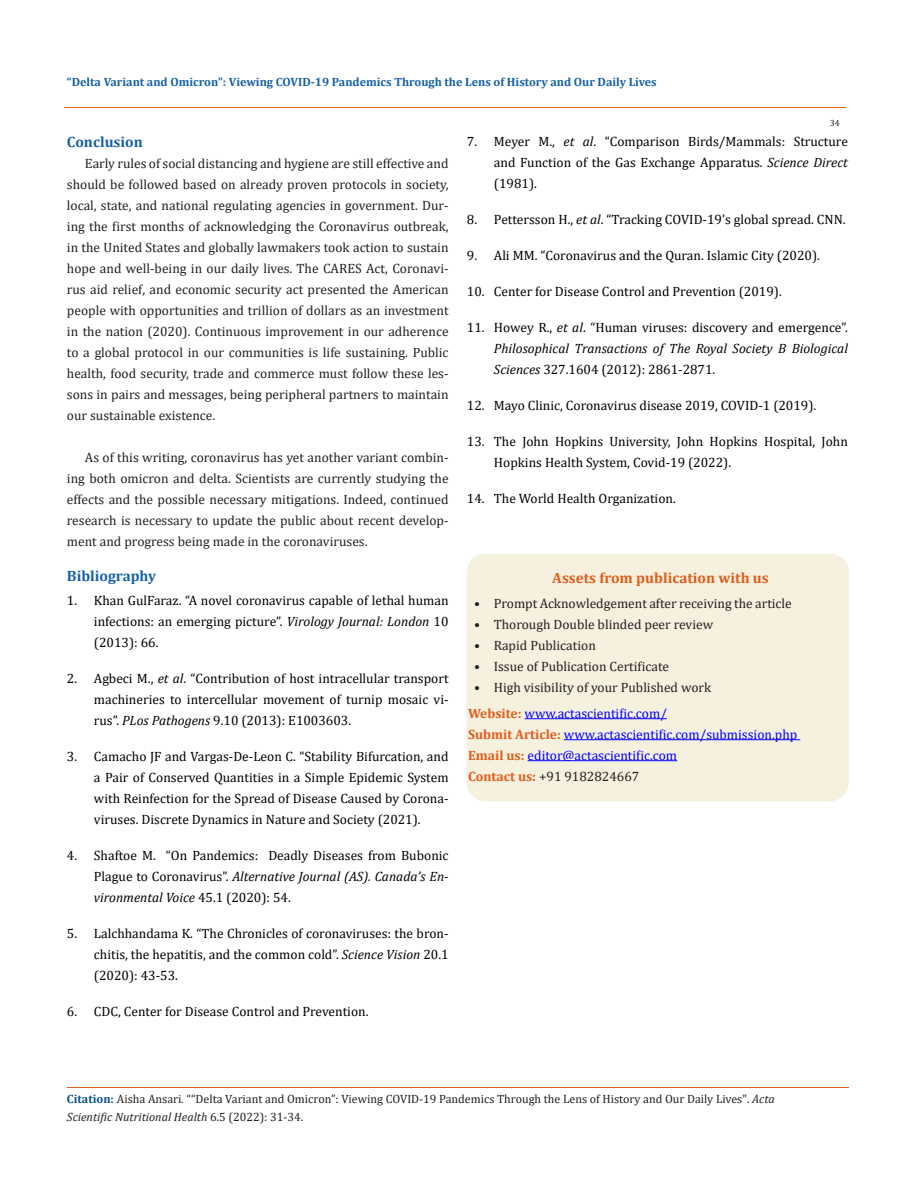
<style>
.page{position:relative;width:917px;height:1188px;background:#fff}
.page>*{position:absolute;margin:0;border:0;box-sizing:border-box;transform-origin:0 0}
.t1{font:700 15px "Cambria";color:#e05d1a}
.t2{font:700 15px "Cambria";color:#1560a6}
.t3{font:13.5px/21px "Cambria";color:#000;text-align:justify}
.t4{font:13.5px/21px "Cambria";color:#231f20;text-align:justify}
.t5{font:13.5px "Cambria";color:#00f}
.t6{font:12px/18px "Cambria";color:#231f20}
.t7{font:700 12px "Cambria";color:#1560a6}
.t8{font:9px "Cambria";color:#231f20}
.s1{font-style:italic}
.s2{font-weight:700;color:#e05d1a}
.s3{font-weight:700;color:#035089}
</style>
<div class="page">
<div style="left:467px;top:554px;width:381px;height:246px;background:#f6f0df;border-radius:18px"></div>
<div style="left:466px;top:554px;width:382px;height:247px;border:2px solid #f6f0df;border-radius:18px"></div>
<hr style="left:524px;top:718px;width:143px;height:1px;background:#00f">
<hr style="left:564px;top:739px;width:236px;height:1px;background:#00f">
<hr style="left:527px;top:760px;width:150px;height:1px;background:#00f">
<hr style="left:64px;top:108px;width:781px;height:1px;background:#e05d1a">
<hr style="left:67px;top:1088px;width:781px;height:1px;background:#e05d1a">
<p class="t7" style="left:67px;top:73px;width:591px">“Delta Variant and Omicron”: Viewing COVID-19 Pandemics Through the Lens of History and Our Daily Lives</p>
<p class="t8" style="left:829px;top:118px;width:11px">34</p>
<p class="t2" style="left:67px;top:131px;width:77px">Conclusion</p>
<p class="t4" style="left:67px;top:152px;width:383px;text-indent:18px">Early rules of social distancing and hygiene are still effective and should be followed based on already proven protocols in society, local, state, and national regulating agencies in government. Dur&shy;ing the first months of acknowledging the Coronavirus outbreak, in the United States and globally lawmakers took action to sustain hope and well-being in our daily lives. The CARES Act, Coronavi&shy;rus aid relief, and economic security act presented the American people with opportunities and trillion of dollars as an investment in the nation (2020). Continuous improvement in our adherence to a global protocol in our communities is life sustaining. Public health, food security, trade and commerce must follow these les&shy;sons in pairs and messages, being peripheral partners to maintain our sustainable existence.</p>
<p class="t4" style="left:67px;top:446px;width:383px;text-indent:18px">As of this writing, coronavirus has yet another variant combin&shy;ing both omicron and delta. Scientists are currently studying the effects and the possible necessary mitigations. Indeed, continued research is necessary to update the public about recent develop&shy;ment and progress being made in the coronaviruses.</p>
<p class="t2" style="left:67px;top:565px;width:91px">Bibliography</p>
<p class="t3" style="left:94px;top:589px;width:356px;text-indent:-27px">1. Khan GulFaraz. “A novel coronavirus capable of lethal human infections: an emerging picture”. <span class="s1">Virology Journal: London</span> 10 (2013): 66.</p>
<p class="t3" style="left:94px;top:667px;width:356px;text-indent:-27px">2. Agbeci M., <span class="s1">et al</span>. “Contribution of host intracellular transport machineries to intercellular movement of turnip mosaic vi&shy;rus”. <span class="s1">PLos Pathogens</span> 9.10 (2013): E1003603.</p>
<p class="t3" style="left:94px;top:745px;width:356px;text-indent:-27px">3. Camacho JF and Vargas-De-Leon C. “Stability Bifurcation, and a Pair of Conserved Quantities in a Simple Epidemic System with Reinfection for the Spread of Disease Caused by Corona&shy;viruses. Discrete Dynamics in Nature and Society (2021).</p>
<p class="t3" style="left:94px;top:844px;width:356px;text-indent:-27px">4. Shaftoe M. “On Pandemics: Deadly Diseases from Bubonic Plague to Coronavirus”. <span class="s1">Alternative Journal (AS). Canada’s En&shy;vironmental Voice</span> 45.1 (2020): 54.</p>
<p class="t3" style="left:94px;top:922px;width:356px;text-indent:-27px">5. Lalchhandama K. “The Chronicles of coronaviruses: the bron&shy;chitis, the hepatitis, and the common cold”. <span class="s1">Science Vision</span> 20.1 (2020): 43-53.</p>
<p class="t3" style="left:67px;top:1000px;width:303px">6. CDC, Center for Disease Control and Prevention.</p>
<p class="t3" style="left:494px;top:130px;width:355px;text-indent:-27px">7. Meyer M., <span class="s1">et al</span>. “Comparison Birds/Mammals: Structure and Function of the Gas Exchange Apparatus. <span class="s1">Science Direct </span>(1981).</p>
<p class="t3" style="left:467px;top:208px;width:380px">8. Pettersson H., <span class="s1">et al</span>. “Tracking COVID-19’s global spread. CNN.</p>
<p class="t3" style="left:467px;top:244px;width:354px">9. Ali MM. “Coronavirus and the Quran. Islamic City (2020).</p>
<p class="t3" style="left:467px;top:280px;width:316px">10. Center for Disease Control and Prevention (2019).</p>
<p class="t3" style="left:494px;top:316px;width:355px;text-indent:-27px">11. Howey R., <span class="s1">et al</span>. “Human viruses: discovery and emergence”.<br><span class="s1">Philosophical Transactions of The Royal Society B Biological Sciences</span> 327.1604 (2012): 2861-2871.</p>
<p class="t3" style="left:467px;top:394px;width:351px">12. Mayo Clinic, Coronavirus disease 2019, COVID-1 (2019).</p>
<p class="t3" style="left:494px;top:430px;width:355px;text-indent:-27px">13. The John Hopkins University, John Hopkins Hospital, John<br>Hopkins Health System, Covid-19 (2022).</p>
<p class="t3" style="left:467px;top:487px;width:210px">14. The World Health Organization.</p>
<p class="t1" style="left:552px;top:567px;width:218px">Assets from publication with us</p>
<p class="t4" style="left:474px;top:593px;width:319px">• Prompt Acknowledgement after receiving the article</p>
<p class="t4" style="left:474px;top:614px;width:240px">• Thorough Double blinded peer review</p>
<p class="t4" style="left:474px;top:635px;width:123px">• Rapid Publication</p>
<p class="t4" style="left:474px;top:656px;width:196px">• Issue of Publication Certificate</p>
<p class="t4" style="left:474px;top:677px;width:238px">• High visibility of your Published work</p>
<p class="t5" style="left:468px;top:705px;width:200px"><span class="s2">Website:</span> www.actascientific.com/</p>
<p class="t5" style="left:468px;top:726px;width:330px"><span class="s2">Submit Article:</span> www.actascientific.com/submission.php</p>
<p class="t5" style="left:468px;top:747px;width:210px"><span class="s2">Email us:</span> editor@actascientific.com</p>
<p class="t4" style="left:468px;top:766px;width:173px"><span class="s2">Contact us:</span> +91 9182824667</p>
<p class="t6" style="left:67px;top:1090px;width:709px"><span class="s3">Citation:</span> Aisha Ansari<span class="s1">.</span> ““Delta Variant and Omicron”: Viewing COVID-19 Pandemics Through the Lens of History and Our Daily Lives". <span class="s1">Acta<br>Scientific Nutritional Health</span> 6.5 (2022): 31-34.</p>
</div>
